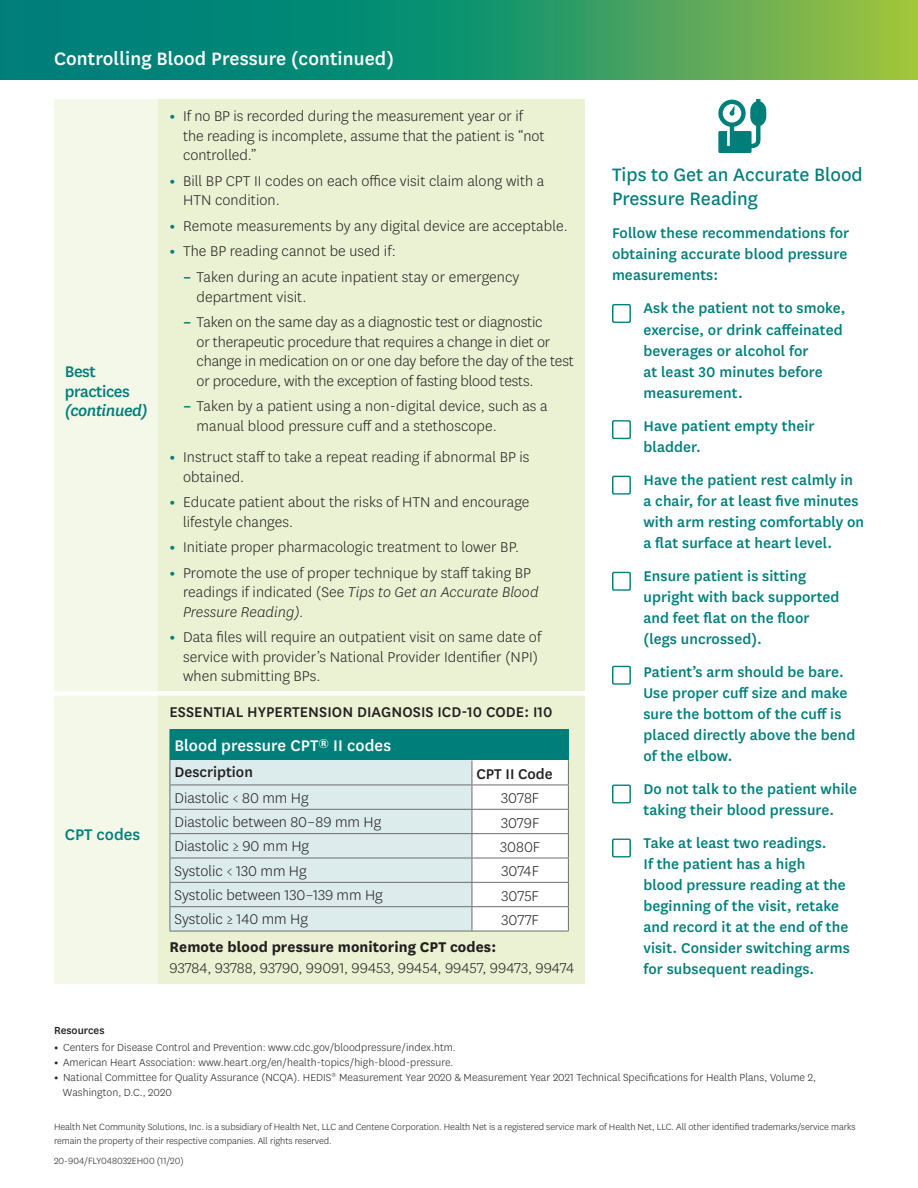
<style>
.page{position:relative;width:918px;height:1188px;background:#fff}
.page>*{position:absolute;margin:0;border:0;box-sizing:border-box;transform-origin:0 0}
.t1{font:21px/24px "Centene Sans";color:#007e7a}
.t2{font:500 21px "Centene Sans";letter-spacing:.005em;color:#fff}
.t3{font:500 18px "Centene Sans";letter-spacing:.005em;color:#fff}
.t4{font:500 18px/19.5px "Centene Sans";letter-spacing:-.025em;color:#007e7a}
.t5{font:italic 500 18px "Centene Sans";letter-spacing:-.025em;color:#007e7a}
.t6{font:500 18px "Centene Sans";color:#007e7a}
.t7{font:300 16.5px/19.5px "Centene Sans";color:#231f20}
.t8{font:500 16.5px/21px "Centene Sans";letter-spacing:.005em;color:#007e7a}
.t9{font:500 16.5px "Centene Sans";letter-spacing:.005em;color:#231f20}
.t10{font:700 16.5px "Centene Sans";letter-spacing:.005em;color:#231f20}
.t11{font:300 12px/15px "Centene Sans";letter-spacing:.005em;color:#231f20}
.t12{font:500 12px "Centene Sans";color:#231f20}
.t13{font:300 10.5px/13.5px "Centene Sans";letter-spacing:-.005em;color:#231f20}
.s1{font-weight:700;color:#007e7a}
.s2{font-style:italic}
.s3{font-weight:700}
</style>
<div class="page">
<div style="left:54px;top:99px;width:105px;height:594px;background:#f4f8e8"></div>
<div style="left:54px;top:693px;width:105px;height:291px;background:#f4f8e8"></div>
<div style="left:159px;top:99px;width:426px;height:594px;background:#ebf2d3"></div>
<div style="left:159px;top:693px;width:426px;height:291px;background:#ebf2d3"></div>
<div style="left:54px;top:691px;width:105px;height:5px;background:#fff"></div>
<div style="left:159px;top:691px;width:426px;height:5px;background:#fff"></div>
<div style="left:170px;top:729px;width:398px;height:32px;background:#007e7a"></div>
<div style="left:170px;top:761px;width:302px;height:24px;background:#dcecec"></div>
<div style="left:170px;top:785px;width:302px;height:24px;background:#dcecec"></div>
<div style="left:170px;top:809px;width:302px;height:25px;background:#dcecec"></div>
<div style="left:170px;top:834px;width:302px;height:24px;background:#dcecec"></div>
<div style="left:170px;top:858px;width:302px;height:24px;background:#dcecec"></div>
<div style="left:170px;top:882px;width:302px;height:25px;background:#dcecec"></div>
<div style="left:170px;top:907px;width:302px;height:24px;background:#dcecec"></div>
<div style="left:472px;top:761px;width:96px;height:24px;background:#fff"></div>
<div style="left:472px;top:785px;width:96px;height:24px;background:#fff"></div>
<div style="left:472px;top:809px;width:96px;height:25px;background:#fff"></div>
<div style="left:472px;top:834px;width:96px;height:24px;background:#fff"></div>
<div style="left:472px;top:858px;width:96px;height:24px;background:#fff"></div>
<div style="left:472px;top:882px;width:96px;height:25px;background:#fff"></div>
<div style="left:472px;top:907px;width:96px;height:24px;background:#fff"></div>
<hr style="left:170px;top:785px;width:302px;height:1px;background:#6c6d70">
<hr style="left:472px;top:785px;width:97px;height:1px;background:#6c6d70">
<hr style="left:170px;top:809px;width:302px;height:1px;background:#6c6d70">
<hr style="left:472px;top:809px;width:97px;height:1px;background:#6c6d70">
<hr style="left:170px;top:833px;width:302px;height:1px;background:#6c6d70">
<hr style="left:472px;top:833px;width:97px;height:1px;background:#6c6d70">
<hr style="left:170px;top:858px;width:302px;height:1px;background:#6c6d70">
<hr style="left:472px;top:858px;width:97px;height:1px;background:#6c6d70">
<hr style="left:170px;top:882px;width:302px;height:1px;background:#6c6d70">
<hr style="left:472px;top:882px;width:97px;height:1px;background:#6c6d70">
<hr style="left:170px;top:906px;width:302px;height:1px;background:#6c6d70">
<hr style="left:472px;top:906px;width:97px;height:1px;background:#6c6d70">
<svg style="left:170px;top:761px;width:1px;height:170px"></svg>
<hr style="left:170px;top:931px;width:302px;height:1px;background:#6c6d70">
<svg style="left:472px;top:761px;width:1px;height:170px"></svg>
<svg style="left:568px;top:761px;width:1px;height:170px"></svg>
<hr style="left:472px;top:931px;width:97px;height:1px;background:#6c6d70">
<hr style="left:568px;top:729px;width:1px;height:32px;background:#007e7a">
<svg style="left:0;top:0;width:918px;height:80px;background:#2b9768"></svg>
<svg style="left:718px;top:99px;width:48px;height:54px"></svg>
<svg style="left:612px;top:304px;width:19px;height:19px"></svg>
<svg style="left:612px;top:420px;width:19px;height:19px"></svg>
<svg style="left:612px;top:476px;width:19px;height:19px"></svg>
<svg style="left:612px;top:572px;width:19px;height:19px"></svg>
<svg style="left:612px;top:666px;width:19px;height:19px"></svg>
<svg style="left:612px;top:785px;width:19px;height:18px"></svg>
<svg style="left:612px;top:839px;width:19px;height:18px"></svg>
<p class="t2" style="left:54px;top:45px;width:341px">Controlling Blood Pressure (continued)</p>
<p class="t4" style="left:65px;top:361px;width:67px">Best practices</p>
<p class="t5" style="left:65px;top:399px;width:85px">(continued)</p>
<p class="t6" style="left:65px;top:822px;width:77px">CPT codes</p>
<p class="t7" style="left:183px;top:106px;width:363px;text-indent:-13px"><span class="s1">•</span> If no BP is recorded during the measurement year or if the reading is incomplete, assume that the patient is “not controlled.”</p>
<p class="t7" style="left:183px;top:171px;width:363px;text-indent:-13px"><span class="s1">•</span> Bill BP CPT II codes on each office visit claim along with a<br>HTN condition.</p>
<p class="t7" style="left:170px;top:216px;width:400px"><span class="s1">•</span> Remote measurements by any digital device are acceptable.</p>
<p class="t7" style="left:170px;top:241px;width:228px"><span class="s1">•</span> The BP reading cannot be used if:</p>
<p class="t7" style="left:197px;top:267px;width:324px;text-indent:-13px"><span class="s1">–</span> Taken during an acute inpatient stay or emergency department visit.</p>
<p class="t7" style="left:197px;top:312px;width:379px;text-indent:-13px"><span class="s1">–</span> Taken on the same day as a diagnostic test or diagnostic<br>or therapeutic procedure that requires a change in diet or change in medication on or one day before the day of the test or procedure, with the exception of fasting blood tests.</p>
<p class="t7" style="left:197px;top:396px;width:353px;text-indent:-13px"><span class="s1">–</span> Taken by a patient using a non-digital device, such as a manual blood pressure cuff and a stethoscope.</p>
<p class="t7" style="left:183px;top:447px;width:348px;text-indent:-13px"><span class="s1">•</span> Instruct staff to take a repeat reading if abnormal BP is obtained.</p>
<p class="t7" style="left:183px;top:492px;width:348px;text-indent:-13px"><span class="s1">•</span> Educate patient about the risks of HTN and encourage lifestyle changes.</p>
<p class="t7" style="left:170px;top:537px;width:351px"><span class="s1">•</span> Initiate proper pharmacologic treatment to lower BP.</p>
<p class="t7" style="left:183px;top:562px;width:357px;text-indent:-13px"><span class="s1">•</span> Promote the use of proper technique by staff taking BP readings if indicated (See <span class="s2">Tips to Get an Accurate Blood<br>Pressure Reading).</span></p>
<p class="t7" style="left:183px;top:627px;width:360px;text-indent:-13px"><span class="s1">•</span> Data files will require an outpatient visit on same date of service with provider’s National Provider Identifier (NPI) when submitting BPs.</p>
<h2 class="t9" style="left:170px;top:700px;width:385px">ESSENTIAL HYPERTENSION DIAGNOSIS ICD-10 CODE: I10</h2>
<p class="t3" style="left:174px;top:733px;width:218px">Blood pressure CPT<sup>®</sup> II codes</p>
<p class="t9" style="left:174px;top:761px;width:80px">Description</p>
<p class="t9" style="left:476px;top:763px;width:78px">CPT II Code</p>
<p class="t7" style="left:174px;top:787px;width:136px">Diastolic &lt; 80 mm Hg</p>
<p class="t7" style="left:501px;top:788px;width:39px">3078F</p>
<p class="t7" style="left:174px;top:812px;width:208px">Diastolic between 80–89 mm Hg</p>
<p class="t7" style="left:501px;top:812px;width:40px">3079F</p>
<p class="t7" style="left:174px;top:836px;width:136px">Diastolic ≥ 90 mm Hg</p>
<p class="t7" style="left:500px;top:837px;width:41px">3080F</p>
<p class="t7" style="left:174px;top:860px;width:134px">Systolic &lt; 130 mm Hg</p>
<p class="t7" style="left:501px;top:861px;width:39px">3074F</p>
<p class="t7" style="left:174px;top:885px;width:210px">Systolic between 130–139 mm Hg</p>
<p class="t7" style="left:502px;top:885px;width:39px">3075F</p>
<p class="t7" style="left:174px;top:909px;width:135px">Systolic ≥ 140 mm Hg</p>
<p class="t7" style="left:502px;top:910px;width:39px">3077F</p>
<h3 class="t10" style="left:170px;top:936px;width:328px">Remote blood pressure monitoring CPT codes:</h3>
<p class="t7" style="left:170px;top:958px;width:406px">93784, 93788, 93790, 99091, 99453, 99454, 99457, 99473, 99474</p>
<h3 class="t1" style="left:612px;top:162px;width:252px">Tips to Get an Accurate Blood<br>Pressure Reading</h3>
<p class="t8" style="left:612px;top:222px;width:239px">Follow these recommendations for obtaining accurate blood pressure measurements:</p>
<p class="t8" style="left:643px;top:297px;width:204px">Ask the patient not to smoke, exercise, or drink caffeinated beverages or alcohol for<br>at least 30 minutes before measurement.</p>
<p class="t8" style="left:643px;top:414px;width:173px">Have patient empty their bladder.</p>
<p class="t8" style="left:643px;top:468px;width:222px">Have the patient rest calmly in a chair, for at least five minutes with arm resting comfortably on a flat surface at heart level.</p>
<p class="t8" style="left:643px;top:564px;width:197px">Ensure patient is sitting upright with back supported and feet flat on the floor (legs uncrossed).</p>
<p class="t8" style="left:643px;top:660px;width:214px">Patient’s arm should be bare.<br>Use proper cuff size and make sure the bottom of the cuff is placed directly above the bend of the elbow.</p>
<p class="t8" style="left:643px;top:777px;width:215px">Do not talk to the patient while taking their blood pressure.</p>
<p class="t8" style="left:643px;top:831px;width:208px">Take at least two readings.<br>If the patient has a high<br>blood pressure reading at the beginning of the visit, retake and record it at the end of the visit. Consider switching arms for subsequent readings.</p>
<h4 class="t12" style="left:54px;top:1022px;width:52px">Resources</h4>
<p class="t11" style="left:54px;top:1040px;width:403px"><span class="s3">•</span> Centers for Disease Control and Prevention: www.cdc.gov/bloodpressure/index.htm.</p>
<p class="t11" style="left:54px;top:1055px;width:401px"><span class="s3">•</span> American Heart Association: www.heart.org/en/health-topics/high-blood-pressure.</p>
<p class="t11" style="left:63px;top:1070px;width:755px;text-indent:-9px"><span class="s3">•</span> National Committee for Quality Assurance (NCQA). HEDIS<sup>®</sup> Measurement Year 2020 &amp; Measurement Year 2021 Technical Specifications for Health Plans, Volume 2,<br>Washington, D.C., 2020</p>
<p class="t13" style="left:54px;top:1120px;width:803px">Health Net Community Solutions, Inc. is a subsidiary of Health Net, LLC and Centene Corporation. Health Net is a registered service mark of Health Net, LLC. All other identified trademarks/service marks remain the property of their respective companies. All rights reserved.</p>
<p class="t13" style="left:54px;top:1154px;width:131px">20-904/FLY048032EH00 (11/20)</p>
</div>
